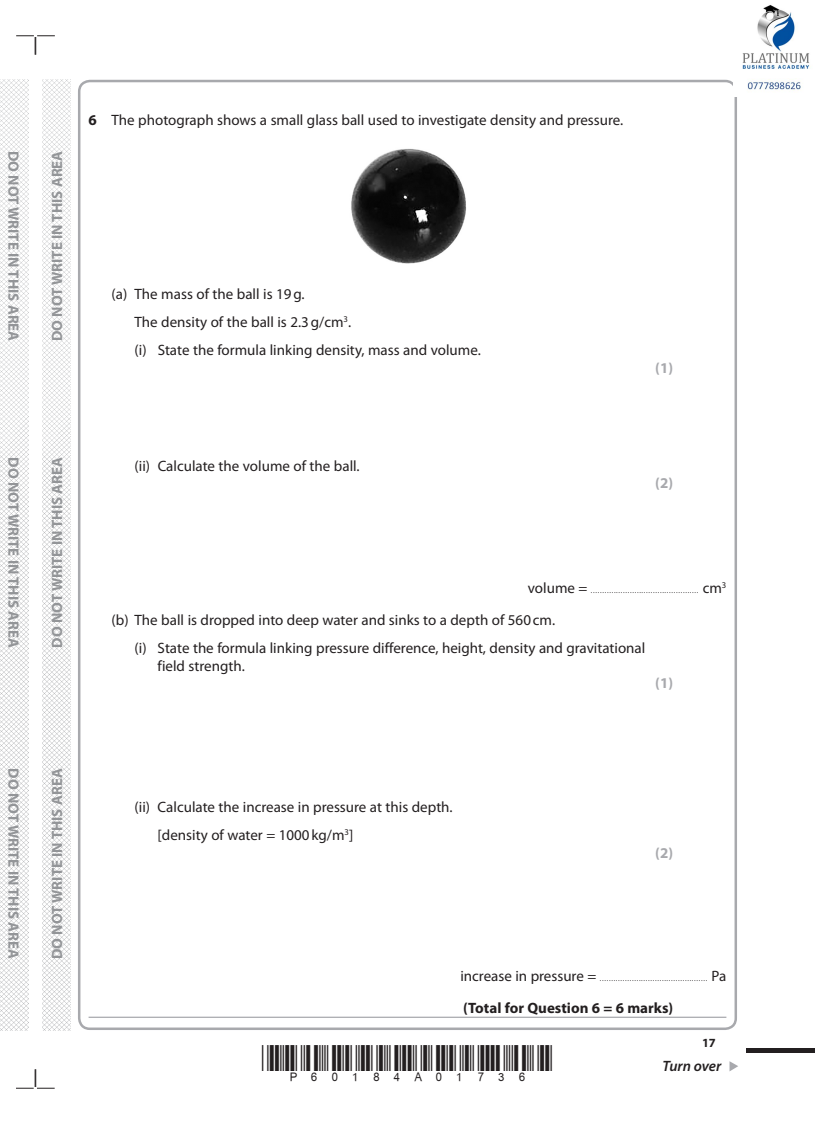
<style>
.page{position:relative;width:815px;height:1124px;background:#fff}
.page>*{position:absolute;margin:0;border:0;box-sizing:border-box;transform-origin:0 0}
.t1{font:15px/28.1px "Myriad Pro";color:#231f20}
.t2{font:700 15px "Myriad Pro";color:#939598}
.t3{font:700 15px "Myriad Pro";color:#231f20}
.t4{font:700 15px "Myriad Pro";color:#a8a9ad}
.t5{font:italic 600 15px "Myriad Pro";letter-spacing:-.005em;color:#231f20}
.t6{font:700 12.5px "Myriad Pro";color:#231f20}
.t7{font:7.5px "Myriad Pro";color:#231f20}
.s1{font-weight:700}
.s2{font-size:15px}
</style>
<div class="page">
<div style="left:746px;top:1047px;width:69px;height:5px;background:#231f20"></div>
<svg style="left:16px;top:35px;width:39px;height:20px"></svg>
<svg style="left:16px;top:1069px;width:39px;height:19px"></svg>
<img style="left:0;top:80px;width:28px;height:949px">
<img style="left:43px;top:80px;width:28px;height:949px">
<svg style="left:729px;top:1061px;width:9px;height:10px"></svg>
<hr style="left:89px;top:1016px;width:637px;height:1px;background:#a8a9ad">
<img style="left:351px;top:148px;width:115px;height:116px">
<img style="left:742px;top:5px;width:68px;height:86px">
<p class="t2" style="left:23px;top:151px;width:192px;rotate:90deg">DO NOT WRITE IN THIS AREA</p>
<p class="t2" style="left:47px;top:341px;width:192px;rotate:-90deg">DO NOT WRITE IN THIS AREA</p>
<p class="t1" style="left:89px;top:105px;width:536px"><span class="s1">6</span> The photograph shows a small glass ball used to investigate density and pressure.</p>
<p class="t1" style="left:135px;top:279px;width:348px;text-indent:-23px">(a) The mass of the ball is 19g.<br>The density of the ball is 2.3g/cm<sup>3</sup>.<br>(i) State the formula linking density, mass and volume.</p>
<p class="t4" style="left:655px;top:358px;width:20px">(1)</p>
<p class="t2" style="left:23px;top:457px;width:192px;rotate:90deg">DO NOT WRITE IN THIS AREA</p>
<p class="t2" style="left:47px;top:647px;width:192px;rotate:-90deg">DO NOT WRITE IN THIS AREA</p>
<p class="t2" style="left:23px;top:768px;width:192px;rotate:90deg">DO NOT WRITE IN THIS AREA</p>
<p class="t2" style="left:47px;top:958px;width:192px;rotate:-90deg">DO NOT WRITE IN THIS AREA</p>
<p class="t1" style="left:135px;top:451px;width:227px">(ii) Calculate the volume of the ball.</p>
<p class="t4" style="left:655px;top:473px;width:20px">(2)</p>
<p class="t7" style="left:528px;top:586px;width:200px"><span class="s2">volume =</span> ............................................... <span class="s2">cm</span><sup>3</sup></p>
<p class="t1" style="left:135px;top:605px;width:512px;text-indent:-23px">(b) The ball is dropped into deep water and sinks to a depth of 560cm.<br>(i) State the formula linking pressure difference, height, density and gravitational</p>
<p class="t1" style="left:158px;top:651px;width:89px">field strength.</p>
<p class="t4" style="left:655px;top:673px;width:20px">(1)</p>
<p class="t1" style="left:158px;top:792px;width:297px;text-indent:-23px">(ii) Calculate the increase in pressure at this depth. [density of water = 1000kg/m<sup>3</sup>]</p>
<p class="t4" style="left:655px;top:842px;width:20px">(2)</p>
<p class="t7" style="left:460px;top:973px;width:268px"><span class="s2">increase in pressure =</span> ............................................... <span class="s2">Pa</span></p>
<p class="t3" style="left:463px;top:998px;width:212px">(Total for Question 6 = 6 marks)</p>
<p class="t6" style="left:702px;top:1034px;width:15px">17</p>
<p class="t5" style="left:663px;top:1056px;width:60px">Turn over</p>
</div>
